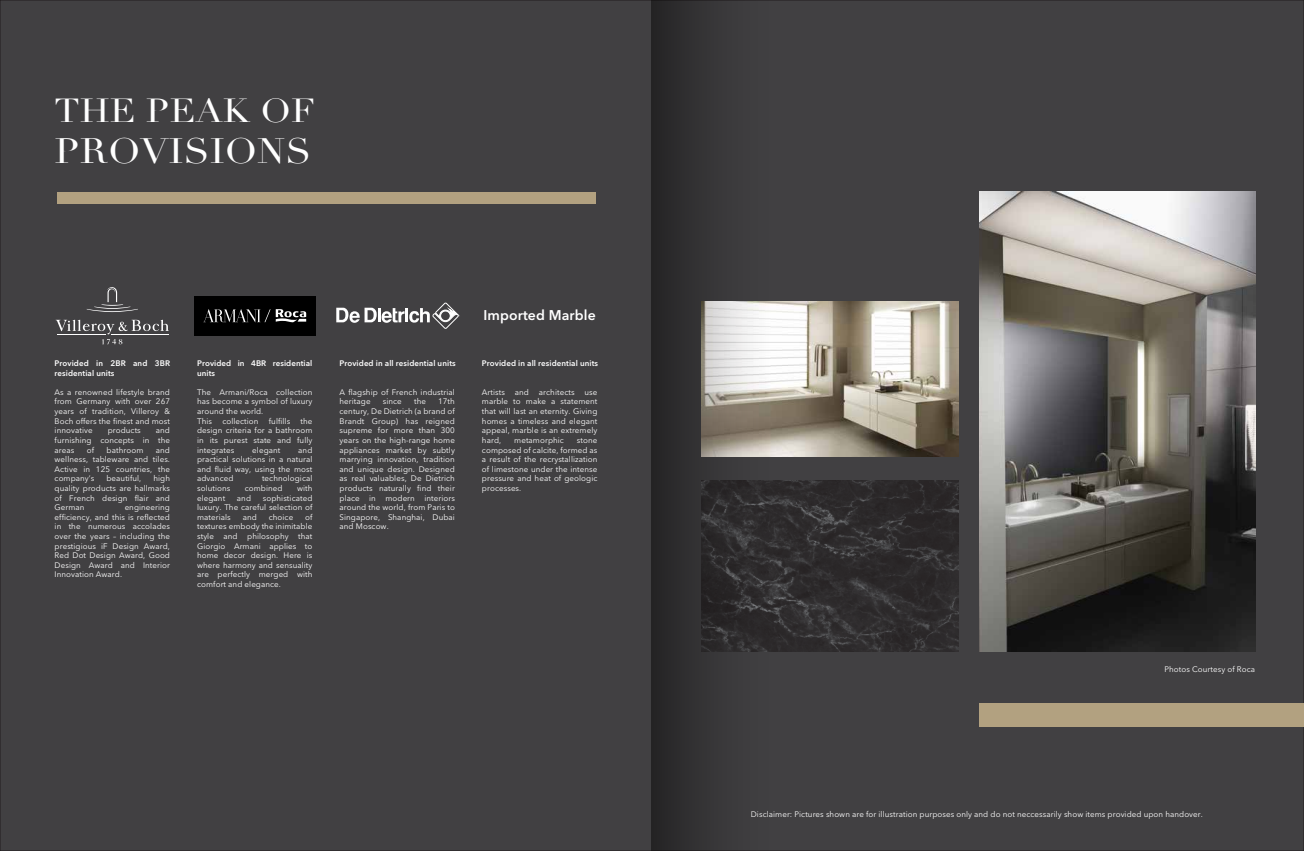
<style>
.page{position:relative;width:1304px;height:851px;background:#fff}
.page>*{position:absolute;margin:0;border:0;box-sizing:border-box;transform-origin:0 0}
.t1{font:34.5px "Didot";color:#fff;scale:1.13 1}
.t2{font:32.6px "Didot";color:#fff;scale:1.13 1}
.t3{font:600 14px "Avenir Next LT Pro";letter-spacing:.01em;color:#fff}
.t4{font:8px/9.6px "Avenir Next LT Pro";letter-spacing:.01em;color:#fff;text-align:justify}
.t5{font:600 8px/9.6px "Avenir Next LT Pro";letter-spacing:.01em;color:#fff}
</style>
<div class="page">
<div style="left:0;top:0;width:1304px;height:850px;background:#414042"></div>
<svg style="left:87px;top:287px;width:51px;height:25px"></svg>
<svg style="left:56px;top:319px;width:113px;height:25px"></svg>
<div style="left:194px;top:296px;width:122px;height:40px;background:#000"></div>
<svg style="left:203px;top:309px;width:103px;height:13px"></svg>
<svg style="left:336px;top:302px;width:124px;height:27px"></svg>
<img style="left:777px;top:301px;width:181px;height:155px">
<img style="left:777px;top:480px;width:181px;height:172px">
<img style="left:980px;top:192px;width:275px;height:460px">
<svg style="left:652px;top:0;width:125px;height:850px"></svg>
<div style="left:57px;top:192px;width:538px;height:12px;background:#b2a180"></div>
<div style="left:980px;top:703px;width:324px;height:23px;background:#b2a180"></div>
<h2 class="t2" style="left:55px;top:91px;width:232px">THE PEAK OF</h2>
<h1 class="t1" style="left:55px;top:131px;width:229px">PROVISIONS</h1>
<p class="t5" style="left:55px;top:358px;width:117px">Provided in 2BR and 3BR residential units</p>
<p class="t4" style="left:55px;top:387px;width:117px">As a renowned lifestyle brand from Germany with over 267 years of tradition, Villeroy &amp; Boch offers the finest and most innovative</p>
<p class="t4" style="left:55px;top:425px;width:117px;text-indent:101px">and furnishing concepts in the areas</p>
<p class="t4" style="left:108px;top:425px;width:35px">products</p>
<p class="t4" style="left:87px;top:445px;width:9px">of</p>
<p class="t4" style="left:107px;top:445px;width:38px">bathroom</p>
<p class="t4" style="left:55px;top:445px;width:117px;text-indent:101px">and wellness, tableware and tiles.<br>Active in 125 countries, the company’s</p>
<p class="t4" style="left:106px;top:473px;width:36px">beautiful,</p>
<p class="t4" style="left:55px;top:473px;width:117px;text-indent:99px">high quality products are hallmarks of French design flair and German</p>
<p class="t4" style="left:55px;top:502px;width:117px;text-indent:70px">engineering efficiency, and this is reflected in the numerous accolades over the years – including the prestigious iF Design Award, Red Dot Design Award, Good Design Award and Interior Innovation Award.</p>
<p class="t5" style="left:197px;top:358px;width:117px">Provided in 4BR residential units</p>
<p class="t4" style="left:197px;top:387px;width:117px;text-align:left">The Armani/Roca collection has become a symbol of luxury around the world.<br>This</p>
<p class="t4" style="left:222px;top:416px;width:38px">collection</p>
<p class="t4" style="left:269px;top:416px;width:23px">fulfills</p>
<p class="t4" style="left:197px;top:416px;width:117px;text-indent:103px">the design criteria for a bathroom in its purest state and fully integrates</p>
<p class="t4" style="left:197px;top:445px;width:117px;text-indent:101px">and practical solutions in a natural and fluid way, using the most advanced</p>
<p class="t4" style="left:252px;top:445px;width:30px">elegant</p>
<p class="t4" style="left:262px;top:473px;width:52px">technological</p>
<p class="t4" style="left:197px;top:483px;width:35px">solutions</p>
<p class="t4" style="left:245px;top:483px;width:39px">combined</p>
<p class="t4" style="left:297px;top:483px;width:17px">with</p>
<p class="t4" style="left:197px;top:493px;width:30px">elegant</p>
<p class="t4" style="left:237px;top:493px;width:16px">and</p>
<p class="t4" style="left:197px;top:493px;width:117px;text-indent:66px">sophisticated luxury. The careful selection of materials</p>
<p class="t4" style="left:197px;top:512px;width:117px;text-indent:108px">of textures embody the inimitable style and philosophy that Giorgio Armani applies to home decor design. Here is where harmony and sensuality are perfectly merged with comfort and elegance.</p>
<p class="t4" style="left:243px;top:512px;width:16px">and</p>
<p class="t4" style="left:269px;top:512px;width:26px">choice</p>
<p class="t5" style="left:340px;top:358px;width:118px">Provided in all residential units</p>
<p class="t4" style="left:340px;top:387px;width:117px">A flagship of French industrial heritage</p>
<p class="t4" style="left:340px;top:397px;width:117px;text-indent:99px">17th century, De Dietrich (a brand of Brandt Group) has reigned supreme for more than 300 years on the high-range home appliances market by subtly marrying innovation, tradition and unique design. Designed as real valuables, De Dietrich products naturally find their place in modern interiors around the world, from Paris to Singapore, Shanghai, Dubai and Moscow.</p>
<p class="t4" style="left:383px;top:397px;width:21px">since</p>
<p class="t4" style="left:414px;top:397px;width:13px">the</p>
<h3 class="t3" style="left:484px;top:306px;width:114px">Imported Marble</h3>
<p class="t5" style="left:482px;top:358px;width:118px">Provided in all residential units</p>
<p class="t4" style="left:482px;top:387px;width:117px">Artists and architects use marble to make a statement that will last an eternity. Giving homes a timeless and elegant appeal, marble is an extremely hard,</p>
<p class="t4" style="left:514px;top:435px;width:51px">metamorphic</p>
<p class="t4" style="left:482px;top:435px;width:117px;text-indent:95px">stone composed of calcite, formed as a result of the recrystallization of limestone under the intense pressure and heat of geologic processes.</p>
<p class="t4" style="left:1164px;top:664px;width:92px">Photos Courtesy of Roca</p>
<p class="t4" style="left:751px;top:809px;width:454px">Disclaimer: Pictures shown are for illustration purposes only and do not neccessarily show items provided upon handover.</p>
</div>
